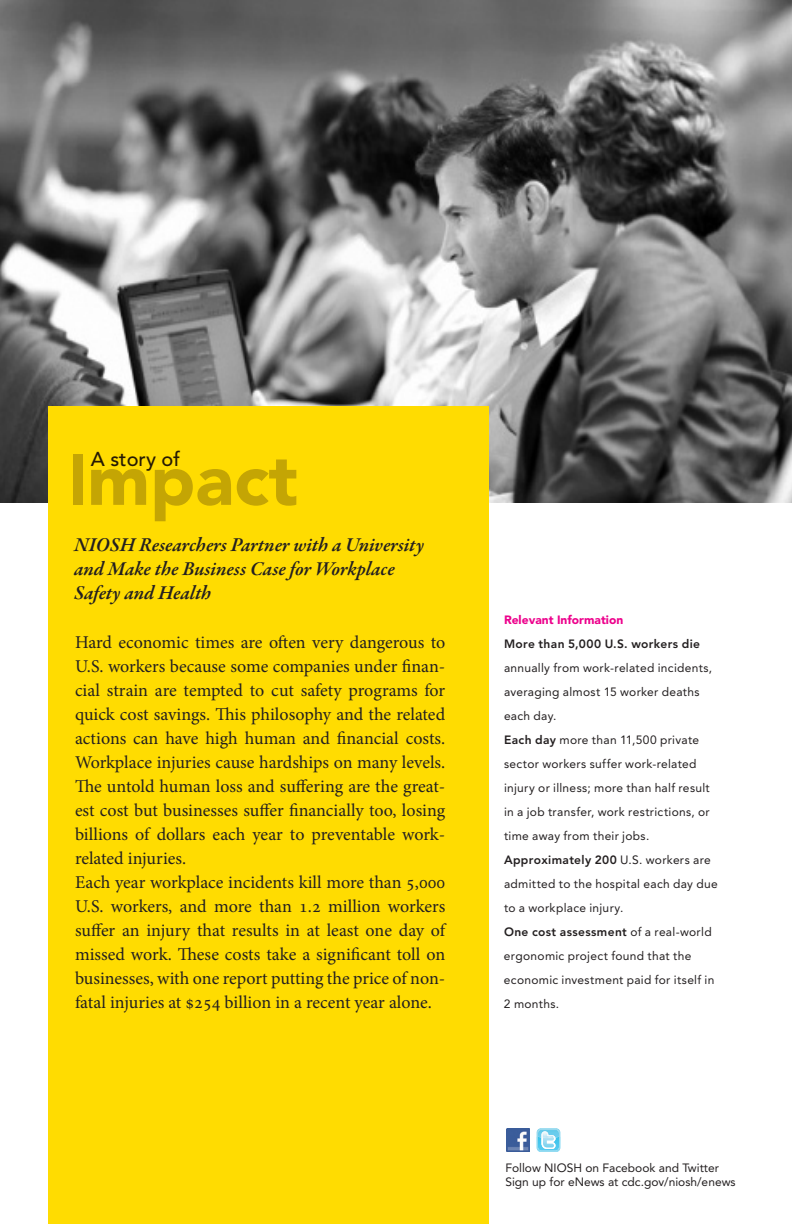
<style>
.page{position:relative;width:792px;height:1224px;background:#fff}
.page>*{position:absolute;margin:0;border:0;box-sizing:border-box;transform-origin:0 0}
.t1{font:900 72px "Avenir";color:#c4a504}
.headline_white{font:italic 600 20px/24px "Garamond Premr Pro";letter-spacing:-.005em;color:#231f20}
.Relevant_information{font:500 20px "Avenir";color:#251a05}
.white_text_on_color{font:18px/24px "Minion Pro";color:#231f20;text-align:justify}
.Relvant_information{font:12px/24px "Avenir LT Std";letter-spacing:.025em;color:#231f20}
.Relvant_information-2{font:12px "Avenir LT Std";color:#231f20}
.Relevant_information-2{font:900 12px "Avenir";color:#ed028c}
.s1{font-family:"Avenir LT Std";font-weight:800}
.s2{font-weight:800}
</style>
<div class="page">
<img style="left:0;top:0;width:792px;height:503px">
<div style="left:48px;top:406px;width:441px;height:818px;background:#ffdc01"></div>
<svg style="left:537px;top:1128px;width:23px;height:24px"></svg>
<img style="left:506px;top:1128px;width:24px;height:24px">
<p class="Relevant_information" style="left:91px;top:448px;width:91px">A story of</p>
<p class="t1" style="left:68px;top:436px;width:231px"><span class="s1">I</span>mpact</p>
<p class="headline_white" style="left:74px;top:534px;width:352px">NIOSH Researchers Partner with a University and Make the Business Case for Workplace<br>Safety and Health</p>
<p class="white_text_on_color" style="left:75px;top:630px;width:372px">Hard economic times are often very dangerous to U.S. workers because some companies under finan&shy;cial strain are tempted to cut safety programs for quick cost savings. This philosophy and the related actions can have high human and financial costs.<br>Workplace injuries cause hardships on many levels.<br>The untold human loss and suffering are the great&shy;est cost but businesses suffer financially too, losing billions of dollars each year to preventable work&shy;related injuries.</p>
<p class="white_text_on_color" style="left:75px;top:870px;width:372px">Each year workplace incidents kill more than 5,000<br>U.S. workers, and more than 1.2 million workers suffer an injury that results in at least one day of missed work. These costs take a significant toll on businesses, with one report putting the price of non&shy;fatal injuries at $254 billion in a recent year alone.</p>
<p class="Relevant_information-2" style="left:504px;top:613px;width:121px">Relevant Information</p>
<p class="Relvant_information" style="left:504px;top:632px;width:210px"><span class="s2">More than 5,000 U.S. workers die </span>annually from work-related incidents, averaging almost 15 worker deaths each day.</p>
<p class="Relvant_information" style="left:504px;top:728px;width:207px"><span class="s2">Each day</span> more than 11,500 private sector workers suffer work-related injury or illness; more than half result in a job transfer, work restrictions, or time away from their jobs.</p>
<p class="Relvant_information" style="left:504px;top:848px;width:215px"><span class="s2">Approximately 200</span> U.S. workers are admitted to the hospital each day due to a workplace injury.</p>
<p class="Relvant_information" style="left:504px;top:920px;width:212px"><span class="s2">One cost assessment</span> of a real-world ergonomic project found that the economic investment paid for itself in<br>2 months.</p>
<p class="Relvant_information-2" style="left:505px;top:1160px;width:215px">Follow NIOSH on Facebook and Twitter</p>
<p class="Relvant_information-2" style="left:505px;top:1175px;width:232px">Sign up for eNews at cdc.gov/niosh/enews</p>
</div>
